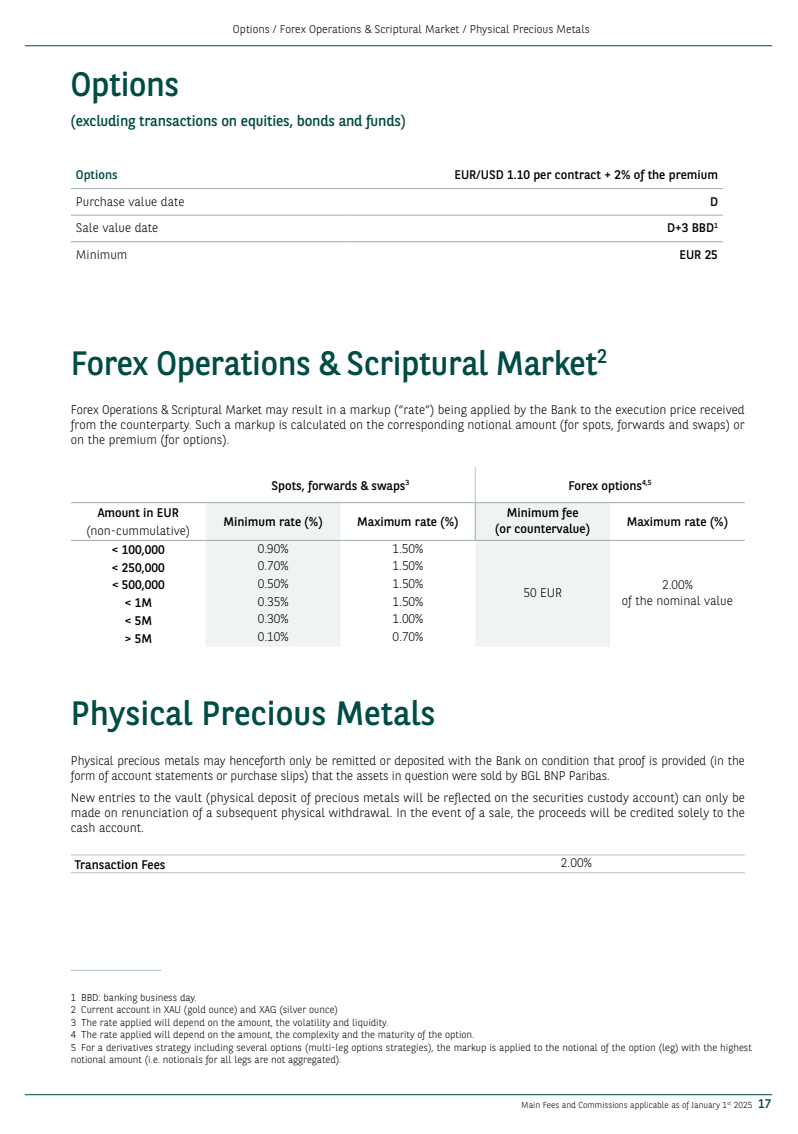
<style>
.page{position:relative;width:798px;height:1134px;background:#fff}
.page>*{position:absolute;margin:0;border:0;box-sizing:border-box;transform-origin:0 0}
.t1{font:33.75px "BNPP Sans";letter-spacing:-.01em;color:#004c45}
.t2{font:15px "BNPP Sans";letter-spacing:-.01em;color:#004c45}
.t3{font:300 12.5px/15px "BNPP Sans";letter-spacing:-.01em;color:#000;text-align:justify}
.t4{font:12.5px/15.9px "BNPP Sans";color:#000;text-align:center}
.t5{font:12.5px "BNPP Sans";color:#004c45}
.t6{font:300 11.25px "BNPP Sans";color:#000}
.t7{font:300 10px/12.5px "BNPP Sans";color:#000}
.t8{font:300 8.75px "BNPP Sans";color:#000}
.s1{font-weight:400;font-size:12.5px;color:#004c45}
</style>
<div class="page">
<hr style="left:25px;top:1094px;width:746px;height:1px;background:#004c45">
<hr style="left:25px;top:45px;width:746px;height:1px;background:#004c45">
<hr style="left:71px;top:188px;width:278px;height:1px;background:#9eabb0">
<hr style="left:349px;top:188px;width:373px;height:1px;background:#9eabb0">
<hr style="left:71px;top:215px;width:278px;height:1px;background:#9eabb0">
<hr style="left:349px;top:215px;width:373px;height:1px;background:#9eabb0">
<hr style="left:71px;top:241px;width:278px;height:1px;background:#9eabb0">
<hr style="left:349px;top:241px;width:373px;height:1px;background:#9eabb0">
<svg style="left:206px;top:503px;width:403px;height:144px;fill:#eff4f1"></svg>
<hr style="left:475px;top:467px;width:1px;height:35px;background:#b1c7b7">
<hr style="left:71px;top:540px;width:135px;height:1px;background:#9eabb0">
<hr style="left:206px;top:540px;width:134px;height:1px;background:#9eabb0">
<hr style="left:340px;top:540px;width:135px;height:1px;background:#9eabb0">
<hr style="left:475px;top:540px;width:134px;height:1px;background:#9eabb0">
<hr style="left:609px;top:540px;width:135px;height:1px;background:#9eabb0">
<hr style="left:71px;top:502px;width:135px;height:1px;background:#9eabb0">
<hr style="left:206px;top:502px;width:134px;height:1px;background:#9eabb0">
<hr style="left:340px;top:502px;width:135px;height:1px;background:#9eabb0">
<hr style="left:475px;top:502px;width:134px;height:1px;background:#9eabb0">
<hr style="left:609px;top:502px;width:135px;height:1px;background:#9eabb0">
<hr style="left:475px;top:503px;width:1px;height:37px;background:#9eabb0">
<hr style="left:71px;top:855px;width:336px;height:1px;background:#b1c7b7">
<hr style="left:407px;top:855px;width:337px;height:1px;background:#b1c7b7">
<hr style="left:71px;top:872px;width:336px;height:1px;background:#b1c7b7">
<hr style="left:407px;top:872px;width:337px;height:1px;background:#b1c7b7">
<hr style="left:71px;top:970px;width:90px;height:1px;background:#b1c7b7">
<p class="t6" style="left:233px;top:22px;width:358px">Options / Forex Operations &amp; Scriptural Market / Physical Precious Metals</p>
<h1 class="t1" style="left:71px;top:62px;width:110px">Options</h1>
<p class="t2" style="left:71px;top:111px;width:336px">(excluding transactions on equities, bonds and funds)</p>
<p class="t5" style="left:76px;top:166px;width:43px">Options</p>
<p class="t4" style="left:454px;top:166px;width:265px">EUR/USD 1.10 per contract + 2% of the premium</p>
<p class="t3" style="left:76px;top:193px;width:110px">Purchase value date</p>
<p class="t4" style="left:709px;top:193px;width:9px">D</p>
<p class="t3" style="left:76px;top:220px;width:84px">Sale value date</p>
<p class="t4" style="left:667px;top:219px;width:52px">D+3 BBD<sup>1</sup></p>
<p class="t3" style="left:76px;top:246px;width:53px">Minimum</p>
<p class="t4" style="left:679px;top:246px;width:40px">EUR 25</p>
<h1 class="t1" style="left:71px;top:340px;width:537px">Forex Operations &amp; Scriptural Market<sup>2</sup></h1>
<p class="t3" style="left:71px;top:402px;width:675px">Forex Operations &amp; Scriptural Market may result in a markup (“rate”) being applied by the Bank to the execution price received from the counterparty. Such a markup is calculated on the corresponding notional amount (for spots, forwards and swaps) or on the premium (for options).</p>
<p class="t4" style="left:271px;top:477px;width:139px">Spots, forwards &amp; swaps<sup>3</sup></p>
<p class="t4" style="left:568px;top:477px;width:84px">Forex options<sup>4,5</sup></p>
<p class="t4" style="left:98px;top:504px;width:83px">Amount in EUR</p>
<p class="t3" style="left:86px;top:523px;width:105px">(non-cummulative)</p>
<p class="t4" style="left:223px;top:513px;width:100px">Minimum rate (%)</p>
<p class="t4" style="left:357px;top:513px;width:103px">Maximum rate (%)</p>
<p class="t4" style="left:495px;top:504px;width:96px">Minimum fee<br>(or countervalue)</p>
<p class="t4" style="left:626px;top:513px;width:103px">Maximum rate (%)</p>
<p class="t4" style="left:112px;top:541px;width:54px">&lt; 100,000</p>
<p class="t3" style="left:257px;top:540px;width:32px">0.90%</p>
<p class="t3" style="left:392px;top:540px;width:32px">1.50%</p>
<p class="t4" style="left:112px;top:559px;width:54px">&lt; 250,000</p>
<p class="t3" style="left:257px;top:558px;width:32px">0.70%</p>
<p class="t3" style="left:392px;top:558px;width:32px">1.50%</p>
<p class="t4" style="left:112px;top:577px;width:54px">&lt; 500,000</p>
<p class="t3" style="left:257px;top:575px;width:32px">0.50%</p>
<p class="t3" style="left:392px;top:575px;width:32px">1.50%</p>
<p class="t4" style="left:125px;top:594px;width:29px">&lt; 1M</p>
<p class="t3" style="left:257px;top:593px;width:32px">0.35%</p>
<p class="t3" style="left:392px;top:593px;width:32px">1.50%</p>
<p class="t4" style="left:125px;top:612px;width:29px">&lt; 5M</p>
<p class="t3" style="left:257px;top:611px;width:32px">0.30%</p>
<p class="t3" style="left:392px;top:611px;width:32px">1.00%</p>
<p class="t4" style="left:125px;top:630px;width:29px">&gt; 5M</p>
<p class="t3" style="left:257px;top:629px;width:32px">0.10%</p>
<p class="t3" style="left:392px;top:629px;width:32px">0.70%</p>
<p class="t3" style="left:523px;top:584px;width:40px">50 EUR</p>
<p class="t3" style="left:621px;top:576px;width:112px;line-height:15.9px;text-align:center">2.00%<br>of the nominal value</p>
<h1 class="t1" style="left:71px;top:690px;width:366px">Physical Precious Metals</h1>
<p class="t3" style="left:71px;top:752px;width:675px">Physical precious metals may henceforth only be remitted or deposited with the Bank on condition that proof is provided (in the form of account statements or purchase slips) that the assets in question were sold by BGL BNP Paribas.</p>
<p class="t3" style="left:71px;top:789px;width:675px">New entries to the vault (physical deposit of precious metals will be reflected on the securities custody account) can only be made on renunciation of a subsequent physical withdrawal. In the event of a sale, the proceeds will be credited solely to the cash account.</p>
<p class="t4" style="left:74px;top:856px;width:92px">Transaction Fees</p>
<p class="t3" style="left:560px;top:855px;width:32px">2.00%</p>
<p class="t7" style="left:71px;top:990px;width:682px">1 BBD: banking business day.<br>2 Current account in XAU (gold ounce) and XAG (silver ounce)<br>3 The rate applied will depend on the amount, the volatility and liquidity.<br>4 The rate applied will depend on the amount, the complexity and the maturity of the option.<br>5 For a derivatives strategy including several options (multi-leg options strategies), the markup is applied to the notional of the option (leg) with the highest notional amount (i.e. notionals for all legs are not aggregated).</p>
<p class="t8" style="left:521px;top:1099px;width:251px">Main Fees and Commissions applicable as of January 1<sup>st</sup> 2025 <span class="s1">17</span></p>
</div>
